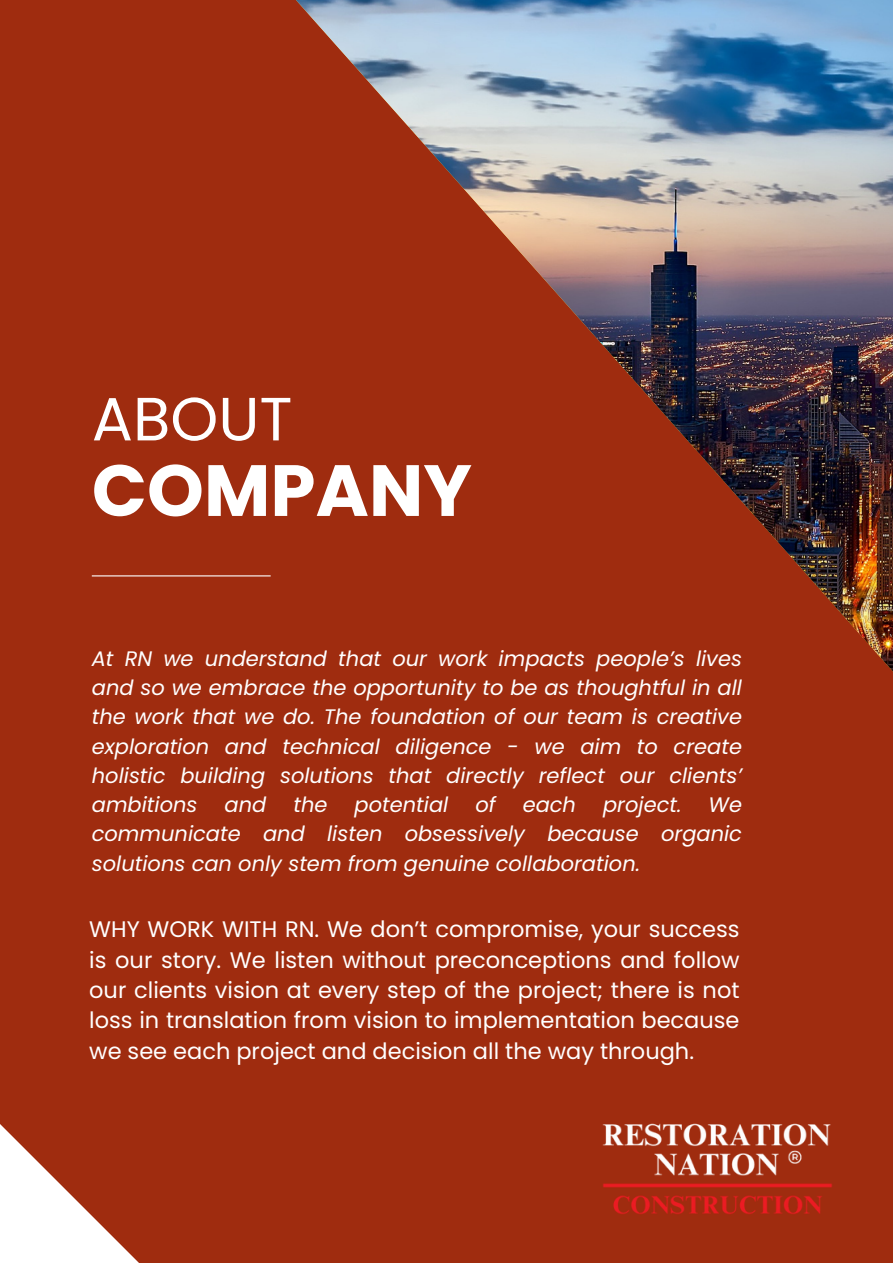
<style>
.page{position:relative;width:893px;height:1264px;background:#fff}
.page>*{position:absolute;margin:0;border:0;box-sizing:border-box;transform-origin:0 0}
.t1{font:700 72.3px "Poppins";color:#fff}
.t2{font:60.9px "Poppins";color:#fff}
.t3{font:22.5px/30.3px "Poppins";color:#fff;text-align:justify}
.t4{font:italic 21px/29.2px "Poppins";color:#fff;text-align:justify}
</style>
<div class="page">
<div style="left:0;top:0;width:892px;height:1262px;background:#9f2c0f"></div>
<img style="left:215px;top:0;width:677px;height:670px">
<hr style="left:92px;top:575px;width:179px;height:1px;background:#fff">
<svg style="left:0;top:1124px;width:138px;height:138px"></svg>
<img style="left:602px;top:1123px;width:230px;height:91px">
<p class="t2" style="left:92px;top:376px;width:202px">ABOUT</p>
<p class="t1" style="left:92px;top:440px;width:381px">COMPANY</p>
<p class="t4" style="left:92px;top:644px;width:651px">At RN we understand that our work impacts people’s lives and so we embrace the opportunity to be as thoughtful in all the work that we do. The foundation of our team is creative exploration and technical diligence - we aim to create holistic building solutions that directly reflect our clients’ ambitions</p>
<p class="t4" style="left:224px;top:790px;width:43px">and</p>
<p class="t4" style="left:293px;top:790px;width:36px">the</p>
<p class="t4" style="left:354px;top:790px;width:95px">potential</p>
<p class="t4" style="left:475px;top:790px;width:22px">of</p>
<p class="t4" style="left:522px;top:790px;width:55px">each</p>
<p class="t4" style="left:603px;top:790px;width:80px">project.</p>
<p class="t4" style="left:92px;top:790px;width:651px;text-indent:616px">We communicate and listen obsessively because organic solutions can only stem from genuine collaboration.</p>
<p class="t3" style="left:89px;top:914px;width:651px">WHY WORK WITH RN. We don’t compromise, your success is our story. We listen without preconceptions and follow our clients vision at every step of the project; there is not loss in translation from vision to implementation because we see each project and decision all the way through.</p>
</div>
